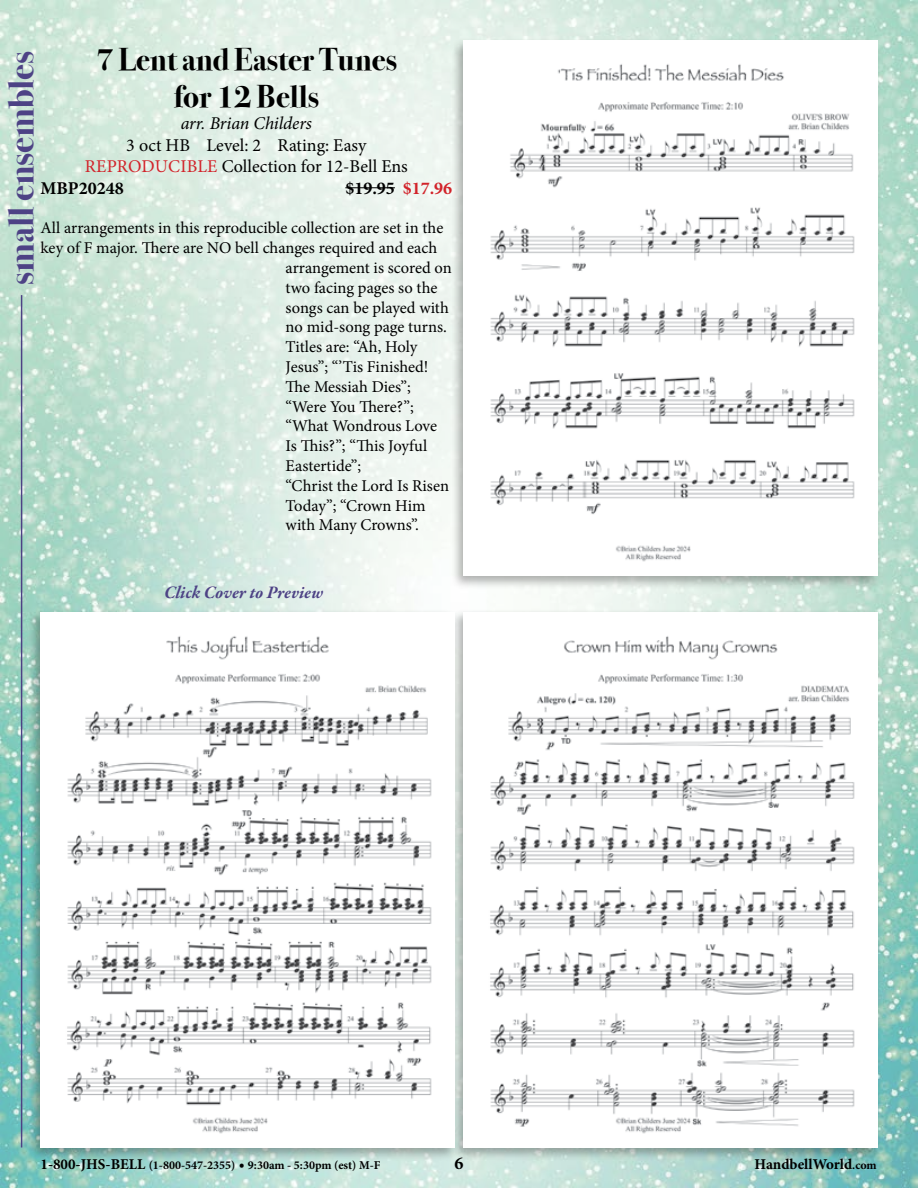
<style>
.page{position:relative;width:918px;height:1188px;background:#fff}
.page>*{position:absolute;margin:0;border:0;box-sizing:border-box;transform-origin:0 0}
.t1{font:700 36px "Bodoni Svty Two ITCTT";color:#4d4285}
.t2{font:700 31.5px/37.8px "Bodoni Svty Two ITCTT";color:#000;text-align:center}
.t3{font:18px "Minion Pro";letter-spacing:.005em;color:#000}
.t4{font:700 18px "Minion Pro";color:#000}
.t5{font:italic 700 18px "Garamond Premr Pro";color:#4d4285}
.t6{font:italic 18px "Minion Pro";letter-spacing:-.005em;color:#000}
.t7{font:16.5px "Minion Pro";letter-spacing:-.005em;color:#000}
.t8{font:700 15px "Minion Pro";color:#000}
.t9{font:700 12px "Minion Pro";color:#000}
.s1{color:#d2232a}
.s2{font-size:15px}
.s3{font-size:12px}
</style>
<div class="page">
<img style="left:1px;top:0;width:917px;height:1188px">
<div style="left:451px;top:609px;width:431px;height:552px;background:#000;opacity:.3"></div>
<img style="left:464px;top:612px;width:414px;height:536px">
<div style="left:28px;top:609px;width:431px;height:553px;background:#000;opacity:.3"></div>
<img style="left:40px;top:612px;width:414px;height:535px">
<div style="left:451px;top:38px;width:431px;height:552px;background:#000;opacity:.3"></div>
<img style="left:464px;top:40px;width:414px;height:536px">
<hr style="left:345px;top:187px;width:50px;height:1px;background:#000">
<hr style="left:21px;top:295px;width:1px;height:853px;background:#4d4285">
<h2 class="t2" style="left:96px;top:37px;width:302px">7 Lent and Easter Tunes for 12 Bells</h2>
<p class="t6" style="left:181px;top:111px;width:133px">arr. Brian Childers</p>
<p class="t3" style="left:126px;top:133px;width:242px">3 oct HB Level: 2 Rating: Easy</p>
<p class="t3" style="left:85px;top:154px;width:324px"><span class="s1">REPRODUCIBLE</span> Collection for 12-Bell Ens</p>
<p class="t4" style="left:40px;top:175px;width:85px">MBP20248</p>
<p class="t4" style="left:345px;top:175px;width:108px">$19.95 <span class="s1">$17.96</span></p>
<p class="t7" style="left:40px;top:217px;width:404px">All arrangements in this reproducible collection are set in the</p>
<p class="t7" style="left:40px;top:237px;width:398px">key of F major. There are NO bell changes required and each</p>
<p class="t7" style="left:286px;top:257px;width:168px">arrangement is scored on</p>
<p class="t7" style="left:286px;top:276px;width:153px">two facing pages so the</p>
<p class="t7" style="left:286px;top:296px;width:165px">songs can be played with</p>
<p class="t7" style="left:286px;top:316px;width:163px">no mid-song page turns.</p>
<p class="t7" style="left:286px;top:336px;width:133px">Titles are: “Ah, Holy</p>
<p class="t7" style="left:286px;top:356px;width:144px">Jesus”; “’Tis Finished!</p>
<p class="t7" style="left:286px;top:375px;width:127px">The Messiah Dies”;</p>
<p class="t7" style="left:286px;top:395px;width:130px">“Were You There?”;</p>
<p class="t7" style="left:286px;top:415px;width:153px">“What Wondrous Love</p>
<p class="t7" style="left:286px;top:435px;width:143px">Is This?”; “This Joyful</p>
<p class="t7" style="left:286px;top:455px;width:77px">Eastertide”;</p>
<p class="t7" style="left:286px;top:474px;width:165px">“Christ the Lord Is Risen</p>
<p class="t7" style="left:286px;top:494px;width:141px">Today”; “Crown Him</p>
<p class="t7" style="left:286px;top:514px;width:135px">with Many Crowns”.</p>
<h1 class="t1" style="left:-9px;top:285px;width:235px;rotate:-90deg">small ensembles</h1>
<p class="t5" style="left:164px;top:582px;width:161px">Click Cover to Preview</p>
<p class="t9" style="left:40px;top:1156px;width:342px"><span class="s2">1-800-JHS-BELL</span> (1-800-547-2355) <span class="s2">•</span> 9:30am - 5:30pm (est) M-F</p>
<p class="t4" style="left:454px;top:1150px;width:10px">6</p>
<p class="t8" style="left:755px;top:1153px;width:124px">HandbellWorld<span class="s3">.com</span></p>
</div>
